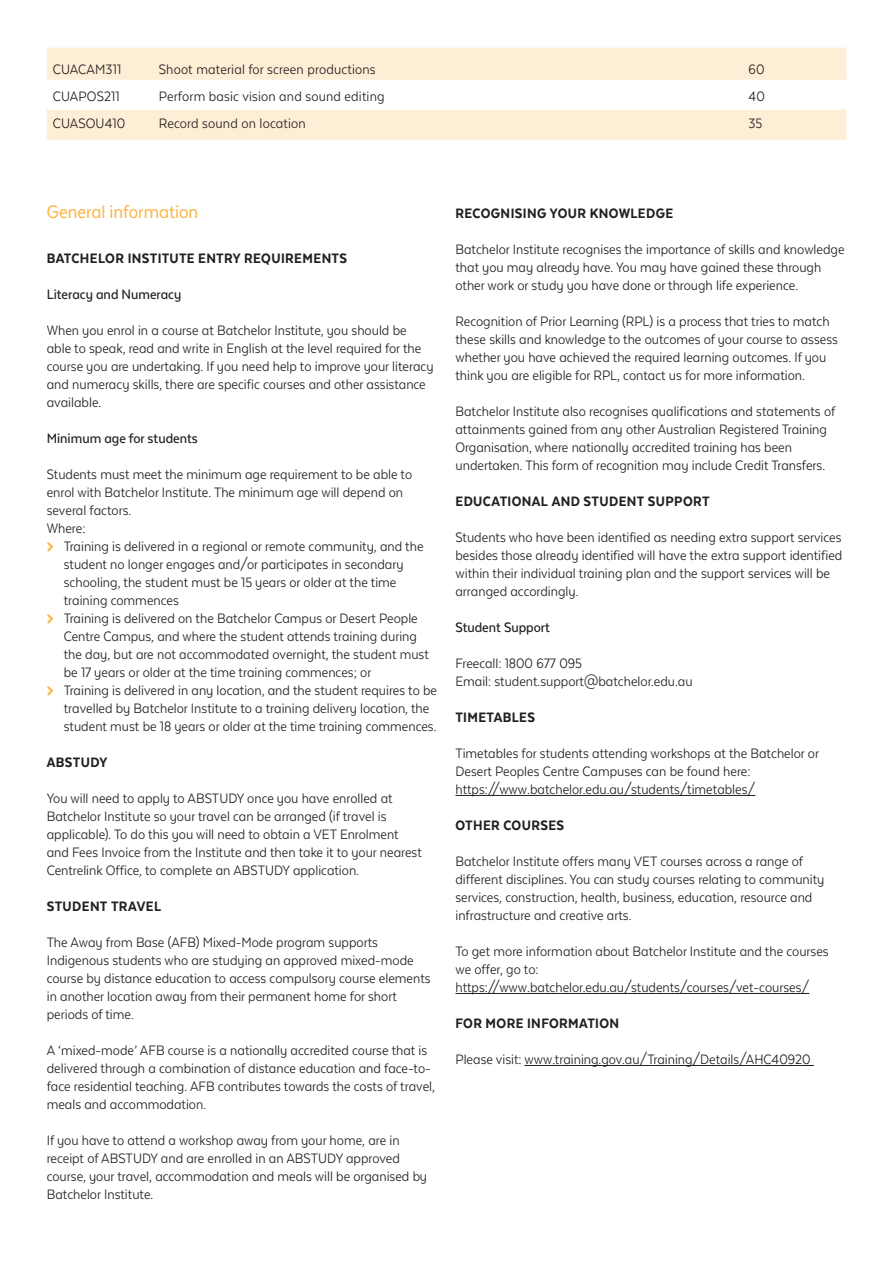
<style>
.page{position:relative;width:893px;height:1263px;background:#fff}
.page>*{position:absolute;margin:0;border:0;box-sizing:border-box;transform-origin:0 0}
.Intro_copy_-_VET{font:21px "Texta Narrow Alt";letter-spacing:-.005em;color:#fcb443}
.Body_copy{font:15.75px/18px "Texta Narrow Alt";color:#231f20}
.Body_copy-2{font:800 15.75px "Texta Narrow Alt";letter-spacing:.025em;color:#231f20}
.Body_copy-3{font:500 15.75px "Texta Narrow Alt";color:#231f20}
</style>
<div class="page">
<hr style="left:455px;top:795px;width:300px;height:1px;background:#231f20">
<hr style="left:455px;top:993px;width:354px;height:1px;background:#231f20">
<hr style="left:524px;top:1065px;width:290px;height:1px;background:#231f20">
<svg style="left:47px;top:48px;width:799px;height:92px;fill:#feeed5"></svg>
<p class="Body_copy" style="left:53px;top:60px;width:70px">CUACAM311</p>
<p class="Body_copy" style="left:159px;top:60px;width:218px">Shoot material for screen productions</p>
<p class="Body_copy" style="left:748px;top:60px;width:18px">60</p>
<p class="Body_copy" style="left:53px;top:87px;width:68px">CUAPOS211</p>
<p class="Body_copy" style="left:159px;top:87px;width:227px">Perform basic vision and sound editing</p>
<p class="Body_copy" style="left:748px;top:87px;width:18px">40</p>
<p class="Body_copy" style="left:53px;top:114px;width:74px">CUASOU410</p>
<p class="Body_copy" style="left:159px;top:114px;width:148px">Record sound on location</p>
<p class="Body_copy" style="left:748px;top:114px;width:15px">35</p>
<p class="Intro_copy_-_VET" style="left:47px;top:201px;width:153px">General information</p>
<p class="Body_copy-2" style="left:47px;top:250px;width:302px">BATCHELOR INSTITUTE ENTRY REQUIREMENTS</p>
<p class="Body_copy-3" style="left:47px;top:286px;width:136px">Literacy and Numeracy</p>
<p class="Body_copy" style="left:47px;top:321px;width:388px">When you enrol in a course at Batchelor Institute, you should be able to speak, read and write in English at the level required for the course you are undertaking. If you need help to improve your literacy and numeracy skills, there are specific courses and other assistance available.</p>
<p class="Body_copy-3" style="left:47px;top:430px;width:153px">Minimum age for students</p>
<p class="Body_copy" style="left:47px;top:465px;width:367px">Students must meet the minimum age requirement to be able to enrol with Batchelor Institute. The minimum age will depend on several factors.</p>
<p class="Body_copy" style="left:47px;top:519px;width:40px">Where:</p>
<p class="Body_copy" style="left:64px;top:537px;width:361px">Training is delivered in a regional or remote community, and the student no longer engages and/or participates in secondary schooling, the student must be 15 years or older at the time training commences</p>
<p class="Body_copy" style="left:64px;top:609px;width:367px">Training is delivered on the Batchelor Campus or Desert People Centre Campus, and where the student attends training during the day, but are not accommodated overnight, the student must be 17 years or older at the time training commences; or</p>
<p class="Body_copy" style="left:64px;top:681px;width:375px">Training is delivered in any location, and the student requires to be travelled by Batchelor Institute to a training delivery location, the student must be 18 years or older at the time training commences.</p>
<p class="Body_copy-2" style="left:47px;top:754px;width:62px">ABSTUDY</p>
<p class="Body_copy" style="left:47px;top:789px;width:377px">You will need to apply to ABSTUDY once you have enrolled at Batchelor Institute so your travel can be arranged (if travel is applicable). To do this you will need to obtain a VET Enrolment and Fees Invoice from the Institute and then take it to your nearest Centrelink Office, to complete an ABSTUDY application.</p>
<p class="Body_copy-2" style="left:47px;top:898px;width:116px">STUDENT TRAVEL</p>
<p class="Body_copy" style="left:47px;top:933px;width:385px">The Away from Base (AFB) Mixed-Mode program supports Indigenous students who are studying an approved mixed-mode course by distance education to access compulsory course elements in another location away from their permanent home for short periods of time.</p>
<p class="Body_copy" style="left:47px;top:1041px;width:390px">A ‘mixed-mode’ AFB course is a nationally accredited course that is delivered through a combination of distance education and face-to&shy;face residential teaching. AFB contributes towards the costs of travel, meals and accommodation.</p>
<p class="Body_copy" style="left:47px;top:1131px;width:382px">If you have to attend a workshop away from your home, are in receipt of ABSTUDY and are enrolled in an ABSTUDY approved course, your travel, accommodation and meals will be organised by Batchelor Institute.</p>
<p class="Body_copy-2" style="left:455px;top:205px;width:219px">RECOGNISING YOUR KNOWLEDGE</p>
<p class="Body_copy" style="left:455px;top:240px;width:391px">Batchelor Institute recognises the importance of skills and knowledge that you may already have. You may have gained these through other work or study you have done or through life experience.</p>
<p class="Body_copy" style="left:455px;top:312px;width:384px">Recognition of Prior Learning (RPL) is a process that tries to match these skills and knowledge to the outcomes of your course to assess whether you have achieved the required learning outcomes. If you think you are eligible for RPL, contact us for more information.</p>
<p class="Body_copy" style="left:455px;top:402px;width:381px">Batchelor Institute also recognises qualifications and statements of attainments gained from any other Australian Registered Training Organisation, where nationally accredited training has been undertaken. This form of recognition may include Credit Transfers.</p>
<p class="Body_copy-2" style="left:455px;top:493px;width:256px">EDUCATIONAL AND STUDENT SUPPORT</p>
<p class="Body_copy" style="left:455px;top:528px;width:388px">Students who have been identified as needing extra support services besides those already identified will have the extra support identified within their individual training plan and the support services will be arranged accordingly.</p>
<p class="Body_copy-3" style="left:455px;top:619px;width:96px">Student Support</p>
<p class="Body_copy" style="left:455px;top:654px;width:128px">Freecall: 1800 677 095</p>
<p class="Body_copy" style="left:455px;top:672px;width:239px">Email: student.support@batchelor.edu.au</p>
<p class="Body_copy-2" style="left:455px;top:709px;width:81px">TIMETABLES</p>
<p class="Body_copy" style="left:455px;top:744px;width:365px">Timetables for students attending workshops at the Batchelor or<br>Desert Peoples Centre Campuses can be found here:</p>
<p class="Body_copy" style="left:455px;top:780px;width:301px">https://www.batchelor.edu.au/students/timetables/</p>
<p class="Body_copy-2" style="left:455px;top:817px;width:110px">OTHER COURSES</p>
<p class="Body_copy" style="left:455px;top:852px;width:370px">Batchelor Institute offers many VET courses across a range of different disciplines. You can study courses relating to community services, construction, health, business, education, resource and infrastructure and creative arts.</p>
<p class="Body_copy" style="left:455px;top:942px;width:375px">To get more information about Batchelor Institute and the courses we offer, go to:</p>
<p class="Body_copy" style="left:455px;top:978px;width:355px">https://www.batchelor.edu.au/students/courses/vet-courses/</p>
<p class="Body_copy-2" style="left:455px;top:1015px;width:165px">FOR MORE INFORMATION</p>
<p class="Body_copy" style="left:455px;top:1050px;width:357px">Please visit: www.training.gov.au/Training/Details/AHC40920</p>
</div>
